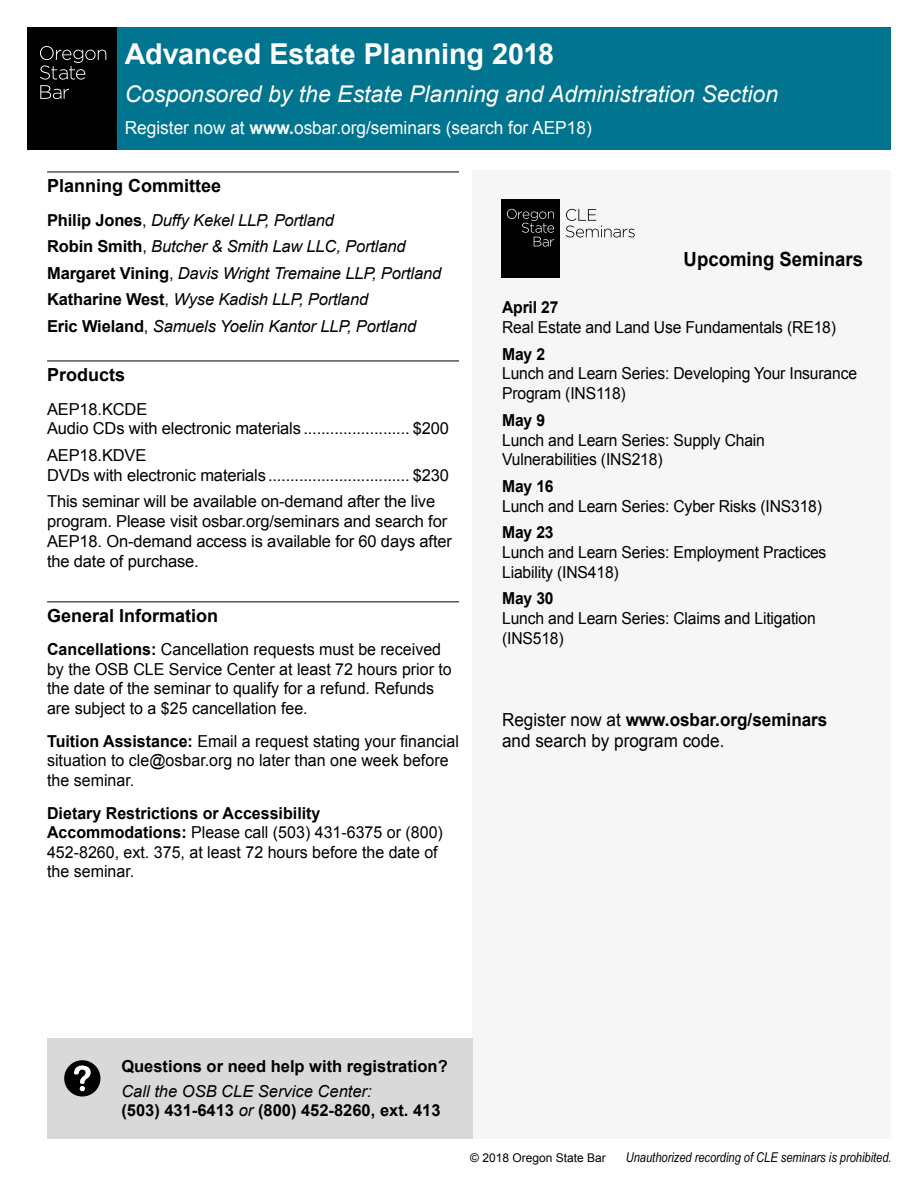
<style>
.page{position:relative;width:918px;height:1188px;background:#fff}
.page>*{position:absolute;margin:0;border:0;box-sizing:border-box;transform-origin:0 0}
.t1{font:700 28.8px "Arial";letter-spacing:-.005em;color:#fff}
.t2{font:italic 23.1px "Arial";color:#fff}
.t3{font:700 19.5px "Arial";color:#000;scale:.95 1}
.t4{font:18px/21.6px "Arial";color:#000;scale:.95 1}
.t5{font:18px "Arial";color:#fff;scale:.96 1}
.Section_headings_wit{font:700 18px "Arial";color:#000}
.General_Information{font:16.5px/19.5px "Arial";color:#000}
.Upcoming_Seminar{font:16.5px/19.8px "Arial";letter-spacing:-.01em;color:#000;scale:.95 1}
.Seminar_description{font:16.5px/19.8px "Arial";letter-spacing:-.01em;color:#000}
.Seminar_description-2{font:italic 16.5px "Arial";letter-spacing:-.01em;color:#000}
.t6{font:700 16.5px/19.5px "Arial";color:#000}
.Names_and_unbulleted{font:italic 13.5px "Arial Narrow";color:#000}
.Names_and_unbulleted-2{font:12px "Arial";color:#000}
.s1{font-weight:700}
.s2{font-weight:700;font-style:normal}
.s3{font-style:normal}
.s4{font-weight:400;font-style:italic}
</style>
<div class="page">
<div style="left:473px;top:170px;width:418px;height:968px;background:#f6f6f6"></div>
<div style="left:501px;top:199px;width:59px;height:79px;background:#000"></div>
<svg style="left:507px;top:209px;width:47px;height:38px"></svg>
<svg style="left:566px;top:209px;width:69px;height:29px"></svg>
<div style="left:47px;top:1038px;width:426px;height:100px;background:#d9d9d9"></div>
<div style="left:64px;top:1060px;width:36px;height:37px;background:#000;border-radius:50%"></div>
<svg style="left:74px;top:1065px;width:17px;height:26px"></svg>
<div style="left:111px;top:27px;width:780px;height:122px;background:#017490"></div>
<div style="left:27px;top:27px;width:90px;height:122px;background:#000"></div>
<svg style="left:40px;top:46px;width:66px;height:53px"></svg>
<hr style="left:47px;top:172px;width:412px;height:1px;background:#000">
<hr style="left:47px;top:361px;width:412px;height:1px;background:#000">
<hr style="left:47px;top:602px;width:412px;height:1px;background:#000">
<p class="t1" style="left:125px;top:35px;width:431px">Advanced Estate Planning 2018</p>
<p class="t2" style="left:125px;top:79px;width:655px">Cosponsored by the Estate Planning and Administration Section</p>
<p class="t5" style="left:125px;top:116px;width:488px">Register now at <span class="s1">www.</span>osbar.org/seminars (search for AEP18)</p>
<p class="Section_headings_wit" style="left:47px;top:174px;width:176px">Planning Committee</p>
<p class="Seminar_description-2" style="left:47px;top:209px;width:288px"><span class="s2">Philip Jones</span><span class="s3">,</span> Duffy Kekel LLP, Portland</p>
<p class="Seminar_description-2" style="left:47px;top:236px;width:360px"><span class="s2">Robin Smith</span><span class="s3">,</span> Butcher &amp; Smith Law LLC, Portland</p>
<p class="Seminar_description-2" style="left:47px;top:262px;width:396px"><span class="s2">Margaret Vining</span><span class="s3">,</span> Davis Wright Tremaine LLP, Portland</p>
<p class="Seminar_description-2" style="left:47px;top:289px;width:323px"><span class="s2">Katharine West</span><span class="s3">,</span> Wyse Kadish LLP, Portland</p>
<p class="Seminar_description-2" style="left:47px;top:315px;width:371px"><span class="s2">Eric Wieland</span><span class="s3">,</span> Samuels Yoelin Kantor LLP, Portland</p>
<p class="Section_headings_wit" style="left:47px;top:363px;width:80px">Products</p>
<p class="Seminar_description" style="left:47px;top:399px;width:403px">AEP18.KCDE<br>Audio CDs with electronic materials ........................ $200</p>
<p class="Seminar_description" style="left:47px;top:446px;width:403px">AEP18.KDVE<br>DVDs with electronic materials................................ $230</p>
<p class="Seminar_description" style="left:47px;top:492px;width:406px">This seminar will be available on-demand after the live program. Please visit osbar.org/seminars and search for AEP18. On-demand access is available for 60 days after the date of purchase.</p>
<p class="Section_headings_wit" style="left:47px;top:604px;width:173px">General Information</p>
<p class="General_Information" style="left:47px;top:640px;width:406px"><span class="s1">Cancellations:</span> Cancellation requests must be received by the OSB CLE Service Center at least 72 hours prior to the date of the seminar to qualify for a refund. Refunds are subject to a $25 cancellation fee.</p>
<p class="General_Information" style="left:47px;top:731px;width:413px"><span class="s1">Tuition Assistance:</span> Email a request stating your financial situation to cle@osbar.org no later than one week before the seminar.</p>
<p class="General_Information" style="left:47px;top:803px;width:397px"><span class="s1">Dietary Restrictions or Accessibility Accommodations:</span> Please call (503) 431-6375 or (800)<br>452-8260, ext. 375, at least 72 hours before the date of the seminar.</p>
<p class="t3" style="left:684px;top:246px;width:190px">Upcoming Seminars</p>
<p class="Upcoming_Seminar" style="left:502px;top:298px;width:353px"><span class="s1">April 27<br></span>Real Estate and Land Use Fundamentals (RE18)</p>
<p class="Upcoming_Seminar" style="left:502px;top:344px;width:375px"><span class="s1">May 2<br></span>Lunch and Learn Series: Developing Your Insurance<br>Program (INS118)</p>
<p class="Upcoming_Seminar" style="left:502px;top:410px;width:278px"><span class="s1">May 9<br></span>Lunch and Learn Series: Supply Chain<br>Vulnerabilities (INS218)</p>
<p class="Upcoming_Seminar" style="left:502px;top:476px;width:338px"><span class="s1">May 16<br></span>Lunch and Learn Series: Cyber Risks (INS318)</p>
<p class="Upcoming_Seminar" style="left:502px;top:523px;width:343px"><span class="s1">May 23<br></span>Lunch and Learn Series: Employment Practices<br>Liability (INS418)</p>
<p class="Upcoming_Seminar" style="left:502px;top:589px;width:332px"><span class="s1">May 30<br></span>Lunch and Learn Series: Claims and Litigation (INS518)</p>
<p class="t4" style="left:502px;top:709px;width:344px">Register now at <span class="s1">www.osbar.org/seminars </span>and search by program code.</p>
<p class="t6" style="left:121px;top:1057px;width:328px">Questions or need help with registration?</p>
<p class="t6" style="left:121px;top:1082px;width:321px"><span class="s4">Call the OSB CLE Service Center:<br></span>(503) 431-6413 <span class="s4">or</span> (800) 452-8260, ext. 413</p>
<p class="Names_and_unbulleted-2" style="left:470px;top:1150px;width:137px">© 2018 Oregon State Bar</p>
<p class="Names_and_unbulleted" style="left:626px;top:1148px;width:267px">Unauthorized recording of CLE seminars is prohibited.</p>
</div>
